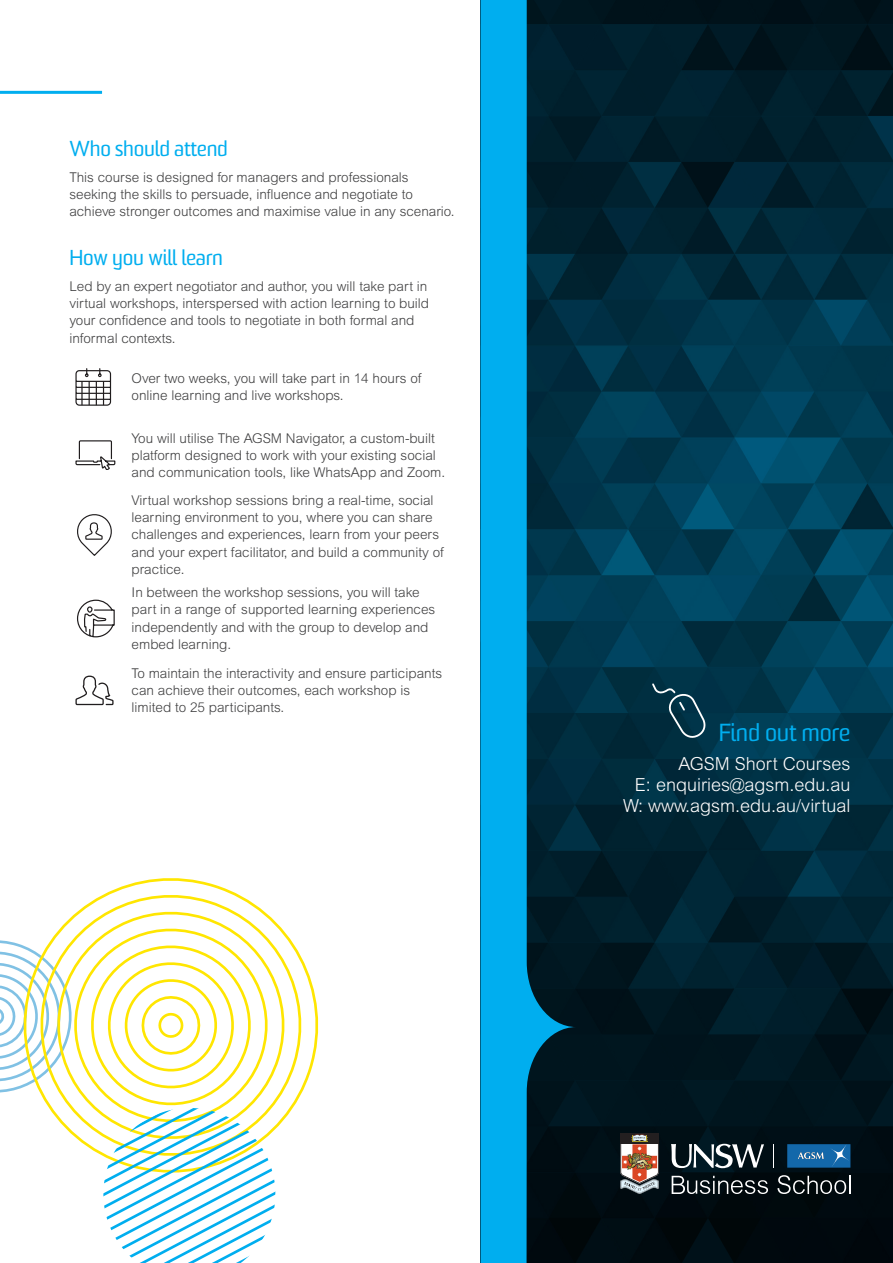
<style>
.page{position:relative;width:893px;height:1263px;background:#fff}
.page>*{position:absolute;margin:0;border:0;box-sizing:border-box;transform-origin:0 0}
.SUBHEAD{font:24px "Sommet";letter-spacing:-.01em;color:#00aeef}
.SUBHEAD-2{font:21px "Sommet";letter-spacing:-.01em;color:#00aeef}
.TEXT{font:300 18px "Arial MT Std";color:#fff}
.BODY_COPY{font:300 13.5px/17.2px "Arial MT Std";color:#3e3e3f}
</style>
<div class="page">
<img style="left:576px;top:0;width:317px;height:1263px">
<svg style="left:0;top:940px;width:8px;height:153px"></svg>
<svg style="left:8px;top:878px;width:311px;height:274px"></svg>
<svg style="left:96px;top:1108px;width:190px;height:155px"></svg>
<svg style="left:480px;top:0;width:96px;height:1263px;background:#00658c"></svg>
<svg style="left:75px;top:369px;width:37px;height:37px"></svg>
<svg style="left:75px;top:440px;width:41px;height:30px"></svg>
<svg style="left:77px;top:514px;width:35px;height:42px"></svg>
<svg style="left:77px;top:599px;width:38px;height:39px"></svg>
<svg style="left:75px;top:675px;width:39px;height:30px"></svg>
<hr style="left:0;top:91px;width:102px;height:3px;background:#00aeef">
<svg style="left:652px;top:683px;width:53px;height:58px;background:#174354"></svg>
<svg style="left:620px;top:1133px;width:39px;height:61px"></svg>
<svg style="left:671px;top:1144px;width:93px;height:24px"></svg>
<svg style="left:774px;top:1144px;width:1px;height:24px"></svg>
<svg style="left:787px;top:1144px;width:63px;height:24px;background:#236faa"></svg>
<svg style="left:672px;top:1176px;width:96px;height:18px;background:#3f464a"></svg>
<svg style="left:777px;top:1175px;width:73px;height:19px"></svg>
<p class="SUBHEAD-2" style="left:69px;top:136px;width:160px">Who should attend</p>
<p class="BODY_COPY" style="left:69px;top:168px;width:386px">This course is designed for managers and professionals seeking the skills to persuade, influence and negotiate to achieve stronger outcomes and maximise value in any scenario.</p>
<p class="SUBHEAD-2" style="left:69px;top:245px;width:155px">How you will learn</p>
<p class="BODY_COPY" style="left:69px;top:277px;width:361px">Led by an expert negotiator and author, you will take part in virtual workshops, interspersed with action learning to build your confidence and tools to negotiate in both formal and informal contexts.</p>
<p class="BODY_COPY" style="left:132px;top:370px;width:292px">Over two weeks, you will take part in 14 hours of online learning and live workshops.</p>
<p class="BODY_COPY" style="left:132px;top:429px;width:315px">You will utilise The AGSM Navigator, a custom-built platform designed to work with your existing social and communication tools, like WhatsApp and Zoom.</p>
<p class="BODY_COPY" style="left:132px;top:491px;width:314px">Virtual workshop sessions bring a real-time, social learning environment to you, where you can share challenges and experiences, learn from your peers and your expert facilitator, and build a community of practice.</p>
<p class="BODY_COPY" style="left:132px;top:584px;width:305px">In between the workshop sessions, you will take part in a range of supported learning experiences independently and with the group to develop and embed learning.</p>
<p class="BODY_COPY" style="left:132px;top:665px;width:312px">To maintain the interactivity and ensure participants can achieve their outcomes, each workshop is limited to 25 participants.</p>
<p class="SUBHEAD" style="left:719px;top:718px;width:133px">Find out more</p>
<p class="TEXT" style="left:679px;top:754px;width:173px">AGSM Short Courses</p>
<p class="TEXT" style="left:635px;top:775px;width:217px">E: enquiries@agsm.edu.au</p>
<p class="TEXT" style="left:623px;top:796px;width:229px">W: www.agsm.edu.au/virtual</p>
</div>
